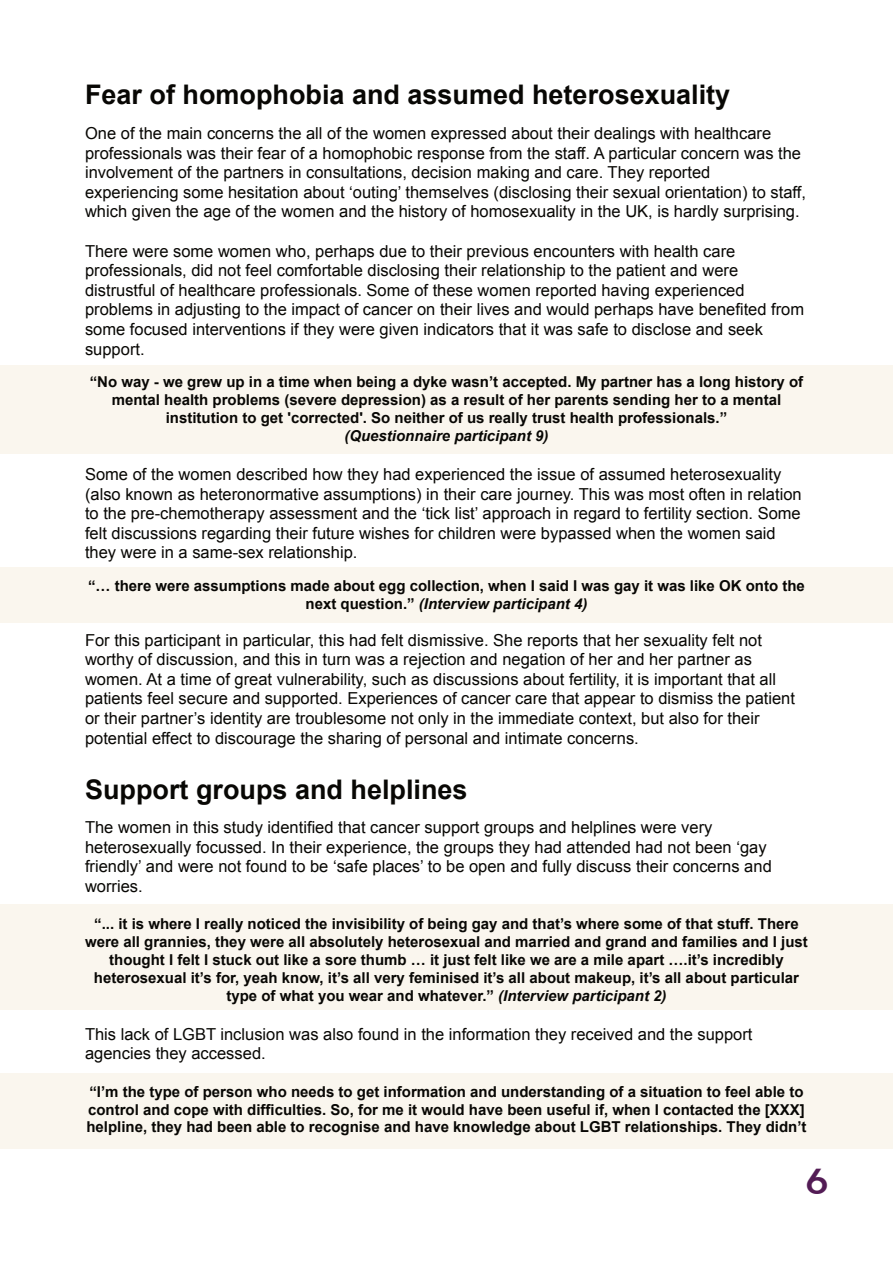
<style>
.page{position:relative;width:893px;height:1263px;background:#fff}
.page>*{position:absolute;margin:0;border:0;box-sizing:border-box;transform-origin:0 0}
.t1{font:500 36px "Neometric Alt";color:#531c55}
.t2{font:700 27px "Arial";color:#080704}
.t3{font:16.5px/19.6px "Arial";color:#080704}
.t4{font:700 15px/17.9px "Arial";color:#080704;text-align:center}
.t5{font:italic 700 15px "Arial";color:#080704}
.s1{font-style:italic}
</style>
<div class="page">
<div style="left:0;top:365px;width:893px;height:88px;background:#faf6ee"></div>
<div style="left:0;top:568px;width:893px;height:55px;background:#faf6ee"></div>
<div style="left:0;top:904px;width:893px;height:105px;background:#faf6ee"></div>
<div style="left:0;top:1074px;width:893px;height:75px;background:#faf6ee"></div>
<hr style="left:0;top:787px;width:1px;height:108px;background:#faf6ee">
<hr style="left:0;top:273px;width:1px;height:107px;background:#faf6ee">
<h2 class="t2" style="left:85px;top:85px;width:647px">Fear of homophobia and assumed heterosexuality</h2>
<p class="t3" style="left:85px;top:125px;width:722px">One of the main concerns the all of the women expressed about their dealings with healthcare professionals was their fear of a homophobic response from the staff. A particular concern was the involvement of the partners in consultations, decision making and care. They reported experiencing some hesitation about ‘outing’ themselves (disclosing their sexual orientation) to staff, which given the age of the women and the history of homosexuality in the UK, is hardly surprising.</p>
<p class="t3" style="left:85px;top:242px;width:721px">There were some women who, perhaps due to their previous encounters with health care professionals, did not feel comfortable disclosing their relationship to the patient and were distrustful of healthcare professionals. Some of these women reported having experienced problems in adjusting to the impact of cancer on their lives and would perhaps have benefited from some focused interventions if they were given indicators that it was safe to disclose and seek support.</p>
<p class="t4" style="left:90px;top:375px;width:715px">“No way - we grew up in a time when being a dyke wasn’t accepted. My partner has a long history of mental health problems (severe depression) as a result of her parents sending her to a mental institution to get 'corrected'. So neither of us really trust health professionals.”</p>
<p class="t5" style="left:344px;top:430px;width:206px">(Questionnaire participant 9)</p>
<p class="t3" style="left:85px;top:466px;width:718px">Some of the women described how they had experienced the issue of assumed heterosexuality (also known as heteronormative assumptions) in their care journey. This was most often in relation to the pre-chemotherapy assessment and the ‘tick list’ approach in regard to fertility section. Some felt discussions regarding their future wishes for children were bypassed when the women said they were in a same-sex relationship.</p>
<p class="t4" style="left:88px;top:578px;width:718px">“… there were assumptions made about egg collection, when I said I was gay it was like OK onto the next question.” <span class="s1">(Interview participant 4)</span></p>
<p class="t3" style="left:85px;top:632px;width:711px">For this participant in particular, this had felt dismissive. She reports that her sexuality felt not worthy of discussion, and this in turn was a rejection and negation of her and her partner as women. At a time of great vulnerability, such as discussions about fertility, it is important that all patients feel secure and supported. Experiences of cancer care that appear to dismiss the patient or their partner’s identity are troublesome not only in the immediate context, but also for their potential effect to discourage the sharing of personal and intimate concerns.</p>
<h2 class="t2" style="left:85px;top:779px;width:384px">Support groups and helplines</h2>
<p class="t3" style="left:85px;top:819px;width:688px">The women in this study identified that cancer support groups and helplines were very heterosexually focussed. In their experience, the groups they had attended had not been ‘gay friendly’ and were not found to be ‘safe places’ to be open and fully discuss their concerns and worries.</p>
<p class="t4" style="left:85px;top:916px;width:724px">“... it is where I really noticed the invisibility of being gay and that’s where some of that stuff. There were all grannies, they were all absolutely heterosexual and married and grand and families and I just thought I felt I stuck out like a sore thumb … it just felt like we are a mile apart ….it’s incredibly heterosexual it’s for, yeah know, it’s all very feminised it’s all about makeup, it’s all about particular type of what you wear and whatever.” <span class="s1">(Interview participant 2)</span></p>
<p class="t3" style="left:85px;top:1026px;width:669px">This lack of LGBT inclusion was also found in the information they received and the support agencies they accessed.</p>
<p class="t4" style="left:86px;top:1084px;width:722px;text-align:left">“I’m the type of person who needs to get information and understanding of a situation to feel able to control and cope with difficulties. So, for me it would have been useful if, when I contacted the [XXX] helpline, they had been able to recognise and have knowledge about LGBT relationships. They didn’t</p>
<h1 class="t1" style="left:805px;top:1165px;width:25px">6</h1>
</div>
